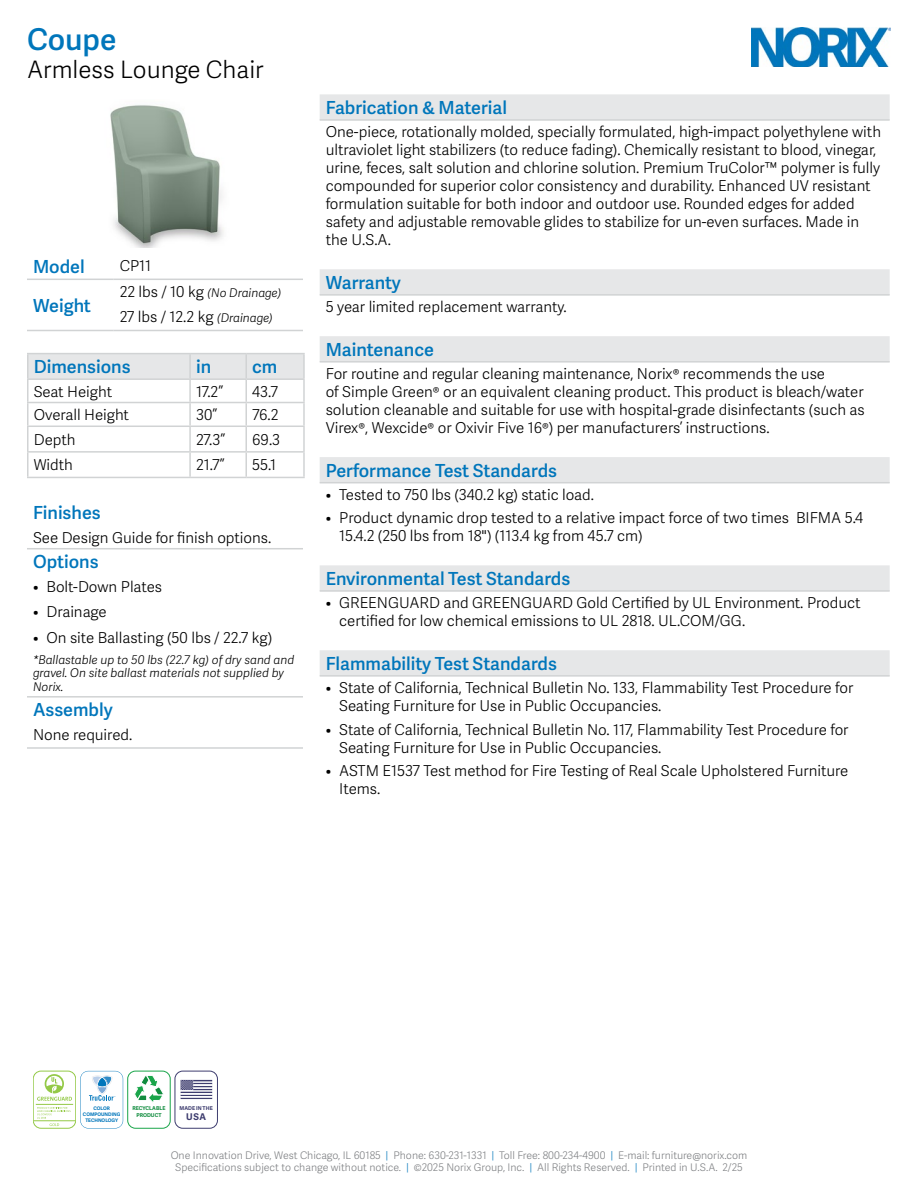
<style>
.page{position:relative;width:918px;height:1188px;background:#fff}
.page>*{position:absolute;margin:0;border:0;box-sizing:border-box;transform-origin:0 0}
.t1{font:600 30px "Adelle Sans";color:#0076bb}
.t2{font:300 24px "Adelle Sans";color:#000}
.t3{font:600 18px "Adelle Sans";color:#0076bb}
.t4{font:300 15px/18px "Adelle Sans";color:#000}
.t5{font:italic 300 12px/13.5px "Adelle Sans";color:#000}
.t6{font:300 10.5px/12px "Adelle Sans";color:#808285;text-align:center}
.t7{font:700 9.3px "Adelle Sans";color:#3e3d6f}
.t8{font:700 5.25px/6.3px "Adelle Sans";color:#108c3e;text-align:center}
.t9{font:700 5.25px "Adelle Sans";color:#3e3d6f}
.t10{font:700 4.8px/5.8px "Adelle Sans";color:#0076bb;text-align:center}
.s1{font-style:normal;font-size:15px}
.s2{font-style:italic;font-size:12px}
.s3{color:#0076bb}
</style>
<div class="page">
<img style="left:752px;top:27px;width:139px;height:40px">
<svg style="left:320px;top:94px;width:570px;height:581px"></svg>
<hr style="left:320px;top:119px;width:570px;height:2px;background:#d1d3d4">
<hr style="left:320px;top:294px;width:570px;height:2px;background:#d1d3d4">
<hr style="left:320px;top:361px;width:570px;height:2px;background:#d1d3d4">
<hr style="left:320px;top:482px;width:570px;height:1px;background:#d1d3d4">
<hr style="left:320px;top:590px;width:570px;height:2px;background:#d1d3d4">
<hr style="left:320px;top:675px;width:570px;height:2px;background:#d1d3d4">
<hr style="left:27px;top:279px;width:87px;height:1px;background:#d1d3d4">
<hr style="left:27px;top:330px;width:87px;height:1px;background:#d1d3d4">
<hr style="left:114px;top:330px;width:189px;height:1px;background:#d1d3d4">
<hr style="left:114px;top:279px;width:189px;height:1px;background:#d1d3d4">
<img style="left:110px;top:105px;width:114px;height:143px">
<hr style="left:27px;top:353px;width:163px;height:1px;background:#d1d3d4">
<hr style="left:190px;top:353px;width:56px;height:1px;background:#d1d3d4">
<hr style="left:246px;top:353px;width:59px;height:1px;background:#d1d3d4">
<hr style="left:303px;top:354px;width:2px;height:24px;background:#d1d3d4">
<hr style="left:246px;top:378px;width:59px;height:2px;background:#d1d3d4">
<hr style="left:303px;top:380px;width:2px;height:22px;background:#d1d3d4">
<hr style="left:246px;top:402px;width:59px;height:1px;background:#d1d3d4">
<hr style="left:303px;top:403px;width:2px;height:23px;background:#d1d3d4">
<hr style="left:246px;top:426px;width:59px;height:1px;background:#d1d3d4">
<hr style="left:303px;top:427px;width:2px;height:24px;background:#d1d3d4">
<svg style="left:27px;top:354px;width:277px;height:123px"></svg>
<hr style="left:190px;top:451px;width:56px;height:2px;background:#d1d3d4">
<hr style="left:189px;top:453px;width:2px;height:24px;background:#d1d3d4">
<hr style="left:246px;top:451px;width:59px;height:2px;background:#d1d3d4">
<hr style="left:245px;top:453px;width:2px;height:24px;background:#d1d3d4">
<hr style="left:303px;top:453px;width:2px;height:24px;background:#d1d3d4">
<hr style="left:27px;top:477px;width:163px;height:1px;background:#d1d3d4">
<hr style="left:190px;top:477px;width:56px;height:1px;background:#d1d3d4">
<hr style="left:246px;top:477px;width:59px;height:1px;background:#d1d3d4">
<hr style="left:27px;top:548px;width:276px;height:1px;background:#d1d3d4">
<hr style="left:27px;top:696px;width:276px;height:2px;background:#d1d3d4">
<hr style="left:27px;top:747px;width:276px;height:2px;background:#d1d3d4">
<div style="left:127px;top:1071px;width:43px;height:57px;border:1px solid #1aa54a;border-radius:8px"></div>
<svg style="left:134px;top:1075px;width:29px;height:27px"></svg>
<div style="left:33px;top:1071px;width:43px;height:57px;border:1px solid #94c947;border-radius:8px"></div>
<hr style="left:33px;top:1120px;width:43px;height:1px;background:#94c947">
<hr style="left:36px;top:1104px;width:37px;height:1px;background:#94c947">
<svg style="left:37px;top:1074px;width:35px;height:27px"></svg>
<svg style="left:37px;top:1107px;width:34px;height:19px"></svg>
<svg style="left:80px;top:1071px;width:43px;height:57px"></svg>
<div style="left:175px;top:1071px;width:43px;height:57px;border:1px solid #3e3d6f;border-radius:8px"></div>
<svg style="left:181px;top:1080px;width:31px;height:19px"></svg>
<h1 class="t1" style="left:27px;top:17px;width:91px">Coupe</h1>
<h2 class="t2" style="left:27px;top:53px;width:238px">Armless Lounge Chair</h2>
<p class="t3" style="left:33px;top:254px;width:53px">Model</p>
<p class="t4" style="left:120px;top:256px;width:33px">CP11</p>
<p class="t3" style="left:33px;top:292px;width:60px">Weight</p>
<p class="t5" style="left:120px;top:285px;width:163px"><span class="s1">22 lbs / 10 kg</span> (No Drainage)</p>
<p class="t4" style="left:120px;top:307px;width:155px">27 lbs / 12.2 kg <span class="s2">(Drainage)</span></p>
<p class="t3" style="left:34px;top:354px;width:98px">Dimensions</p>
<p class="t3" style="left:196px;top:354px;width:17px">in</p>
<p class="t3" style="left:252px;top:354px;width:27px">cm</p>
<p class="t4" style="left:34px;top:382px;width:80px">Seat Height</p>
<p class="t4" style="left:196px;top:382px;width:29px">17.2”</p>
<p class="t4" style="left:252px;top:382px;width:27px">43.7</p>
<p class="t4" style="left:34px;top:405px;width:97px">Overall Height</p>
<p class="t4" style="left:196px;top:405px;width:23px">30”</p>
<p class="t4" style="left:252px;top:405px;width:28px">76.2</p>
<p class="t4" style="left:34px;top:430px;width:43px">Depth</p>
<p class="t4" style="left:196px;top:430px;width:31px">27.3”</p>
<p class="t4" style="left:252px;top:430px;width:30px">69.3</p>
<p class="t4" style="left:34px;top:456px;width:41px">Width</p>
<p class="t4" style="left:196px;top:456px;width:30px">21.7”</p>
<p class="t4" style="left:252px;top:456px;width:26px">55.1</p>
<p class="t3" style="left:33px;top:500px;width:69px">Finishes</p>
<p class="t4" style="left:33px;top:528px;width:240px">See Design Guide for finish options.</p>
<p class="t3" style="left:33px;top:549px;width:67px">Options</p>
<p class="t4" style="left:33px;top:577px;width:131px">• Bolt-Down Plates</p>
<p class="t4" style="left:33px;top:602px;width:75px">• Drainage</p>
<p class="t4" style="left:33px;top:628px;width:241px">• On site Ballasting (50 lbs / 22.7 kg)</p>
<p class="t5" style="left:33px;top:652px;width:263px">*Ballastable up to 50 lbs (22.7 kg) of dry sand and gravel. On site ballast materials not supplied by<br>Norix.</p>
<p class="t3" style="left:33px;top:697px;width:81px">Assembly</p>
<p class="t4" style="left:33px;top:725px;width:101px">None required.</p>
<p class="t3" style="left:326px;top:94px;width:183px">Fabrication &amp; Material</p>
<p class="t4" style="left:326px;top:122px;width:557px">One-piece, rotationally molded, specially formulated, high-impact polyethylene with ultraviolet light stabilizers (to reduce fading). Chemically resistant to blood, vinegar, urine, feces, salt solution and chlorine solution. Premium TruColor™ polymer is fully compounded for superior color consistency and durability. Enhanced UV resistant formulation suitable for both indoor and outdoor use. Rounded edges for added safety and adjustable removable glides to stabilize for un-even surfaces. Made in the U.S.A.</p>
<p class="t3" style="left:326px;top:269px;width:77px">Warranty</p>
<p class="t4" style="left:326px;top:297px;width:243px">5 year limited replacement warranty.</p>
<p class="t3" style="left:326px;top:336px;width:110px">Maintenance</p>
<p class="t4" style="left:326px;top:364px;width:541px">For routine and regular cleaning maintenance, Norix® recommends the use<br>of Simple Green® or an equivalent cleaning product. This product is bleach/water solution cleanable and suitable for use with hospital-grade disinfectants (such as Virex®, Wexcide® or Oxivir Five 16®) per manufacturers’ instructions.</p>
<p class="t3" style="left:326px;top:457px;width:233px">Performance Test Standards</p>
<p class="t4" style="left:326px;top:485px;width:270px">• Tested to 750 lbs (340.2 kg) static load.</p>
<p class="t4" style="left:339px;top:509px;width:526px;text-indent:-14px">• Product dynamic drop tested to a relative impact force of two times BIFMA 5.4<br>15.4.2 (250 lbs from 18") (113.4 kg from 45.7 cm)</p>
<p class="t3" style="left:326px;top:565px;width:246px">Environmental Test Standards</p>
<p class="t4" style="left:339px;top:593px;width:523px;text-indent:-14px">• GREENGUARD and GREENGUARD Gold Certified by UL Environment. Product certified for low chemical emissions to UL 2818. UL.COM/GG.</p>
<p class="t3" style="left:326px;top:650px;width:233px">Flammability Test Standards</p>
<p class="t4" style="left:339px;top:678px;width:516px;text-indent:-14px">• State of California, Technical Bulletin No. 133, Flammability Test Procedure for<br>Seating Furniture for Use in Public Occupancies.</p>
<p class="t4" style="left:339px;top:720px;width:511px;text-indent:-14px">• State of California, Technical Bulletin No. 117, Flammability Test Procedure for<br>Seating Furniture for Use in Public Occupancies.</p>
<p class="t4" style="left:339px;top:761px;width:511px;text-indent:-14px">• ASTM E1537 Test method for Fire Testing of Real Scale Upholstered Furniture<br>Items.</p>
<p class="t10" style="left:83px;top:1105px;width:39px">COLOR<br>COMPOUNDING<br>TECHNOLOGY</p>
<p class="t9" style="left:180px;top:1105px;width:35px">MADE IN THE</p>
<p class="t8" style="left:132px;top:1105px;width:35px">RECYCLABLE<br>PRODUCT</p>
<p class="t7" style="left:186px;top:1109px;width:21px">USA</p>
<p class="t6" style="left:171px;top:1148px;width:578px">One Innovation Drive, West Chicago, IL 60185 <span class="s3">|</span> Phone: 630-231-1331 <span class="s3">|</span> Toll Free: 800-234-4900 <span class="s3">|</span> E-mail: furniture@norix.com<br>Specifications subject to change without notice. <span class="s3">|</span> ©2025 Norix Group, Inc. <span class="s3">|</span> All Rights Reserved. <span class="s3">|</span> Printed in U.S.A. 2/25</p>
</div>
